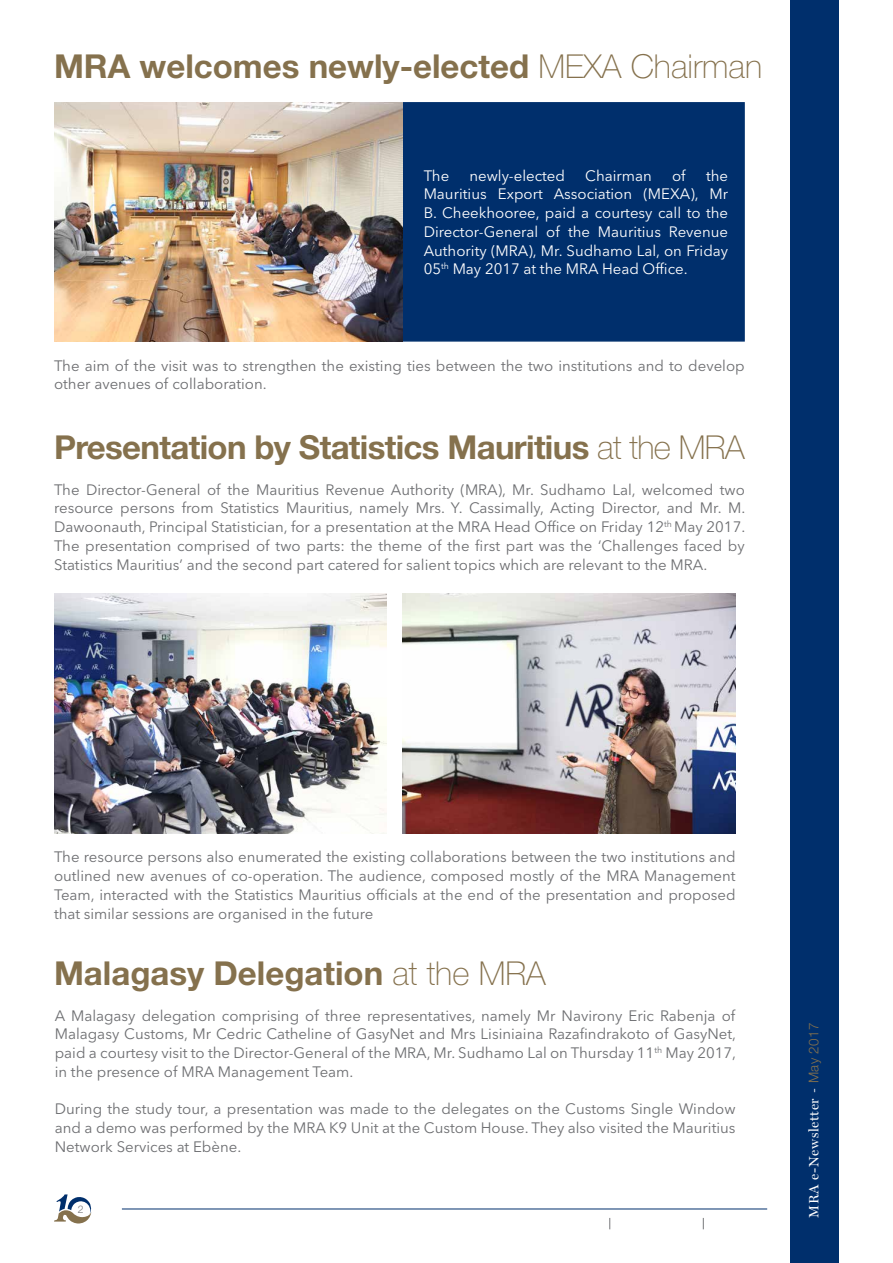
<style>
.page{position:relative;width:893px;height:1263px;background:#fff}
.page>*{position:absolute;margin:0;border:0;box-sizing:border-box;transform-origin:0 0}
.t1{font:700 33px "Helvetica Neue LT Std";color:#85714d}
.t2{font:700 33px "Helvetica Neue LT Std";letter-spacing:-.02em;color:#85714d}
.t3{font:15px/18.8px "Avenir Next LT Pro";color:#6d6e71;text-align:justify}
.t4{font:15px/18.8px "Avenir Next LT Pro";color:#fff;text-align:justify}
.t5{font:13.5px "Miller Display";letter-spacing:.05em;color:#fff}
.t6{font:300 10.5px "Helvetica Neue LT Std";color:#77787b}
.s1{font-weight:100}
.s2{font-family:"Helvetica Neue LT Std";font-weight:300}
.s3{font-family:"Helvetica Neue LT Std";font-weight:300;color:#85714d}
</style>
<div class="page">
<svg style="left:54px;top:1194px;width:38px;height:29px"></svg>
<hr style="left:122px;top:1208px;width:645px;height:1px;background:#002f6c">
<div style="left:399px;top:102px;width:346px;height:240px;background:#002f6c;border:2px solid #002f6c"></div>
<div style="left:791px;top:0;width:48px;height:1263px;background:#002f6c"></div>
<img style="left:54px;top:102px;width:349px;height:240px">
<img style="left:54px;top:594px;width:333px;height:239px">
<img style="left:403px;top:594px;width:333px;height:239px">
<h1 class="t1" style="left:54px;top:45px;width:710px">MRA welcomes newly-elected <span class="s1">MEXA Chairman</span></h1>
<p class="t4" style="left:424px;top:166px;width:27px">The</p>
<p class="t4" style="left:469px;top:166px;width:97px">newly-elected</p>
<p class="t4" style="left:585px;top:166px;width:68px">Chairman</p>
<p class="t4" style="left:672px;top:166px;width:15px">of</p>
<p class="t4" style="left:424px;top:166px;width:306px;text-indent:282px">the Mauritius Export Association (MEXA), Mr B. Cheekhooree, paid a courtesy call to the Director-General of the Mauritius Revenue Authority (MRA), Mr. Sudhamo Lal, on Friday 05<sup>th</sup> May 2017 at the MRA Head Office.</p>
<p class="t3" style="left:54px;top:356px;width:692px">The aim of the visit was to strengthen the existing ties between the two institutions and to develop other avenues of collaboration.</p>
<h1 class="t2" style="left:54px;top:427px;width:692px">Presentation by Statistics Mauritius <span class="s1">at the MRA</span></h1>
<p class="t3" style="left:54px;top:480px;width:693px">The Director-General of the Mauritius Revenue Authority (MRA), Mr. Sudhamo Lal, welcomed two resource persons from Statistics Mauritius, namely Mrs. Y. Cassimally, Acting Director, and Mr. M.<br>Dawoonauth, Principal Statistician, for a presentation at the MRA Head Office on Friday 12<sup>th</sup> May 2017.<br>The presentation comprised of two parts: the theme of the first part was the ‘Challenges faced by Statistics Mauritius’ and the second part catered for salient topics which are relevant to the MRA.</p>
<p class="t3" style="left:54px;top:848px;width:683px">The resource persons also enumerated the existing collaborations between the two institutions and outlined new avenues of co-operation. The audience, composed mostly of the MRA Management Team, interacted with the Statistics Mauritius officials at the end of the presentation and proposed that similar sessions are organised in the future</p>
<h1 class="t1" style="left:54px;top:952px;width:493px">Malagasy Delegation <span class="s1">at the MRA</span></h1>
<p class="t3" style="left:55px;top:1006px;width:683px">A Malagasy delegation comprising of three representatives, namely Mr Navirony Eric Rabenja of Malagasy Customs, Mr Cedric Catheline of GasyNet and Mrs Lisiniaina Razafindrakoto of GasyNet, paid a courtesy visit to the Director-General of the MRA, Mr. Sudhamo Lal on Thursday 11<sup>th</sup> May 2017, in the presence of MRA Management Team.</p>
<p class="t3" style="left:55px;top:1100px;width:682px">During the study tour, a presentation was made to the delegates on the Customs Single Window and a demo was performed by the MRA K9 Unit at the Custom House. They also visited the Mauritius Network Services at Ebène.</p>
<p class="t6" style="left:78px;top:1203px;width:7px">2</p>
<p class="t5" style="left:806px;top:1218px;width:196px;rotate:-90deg">MRA e-Newsletter <span class="s2">-</span> <span class="s3">May 2017</span></p>
</div>
